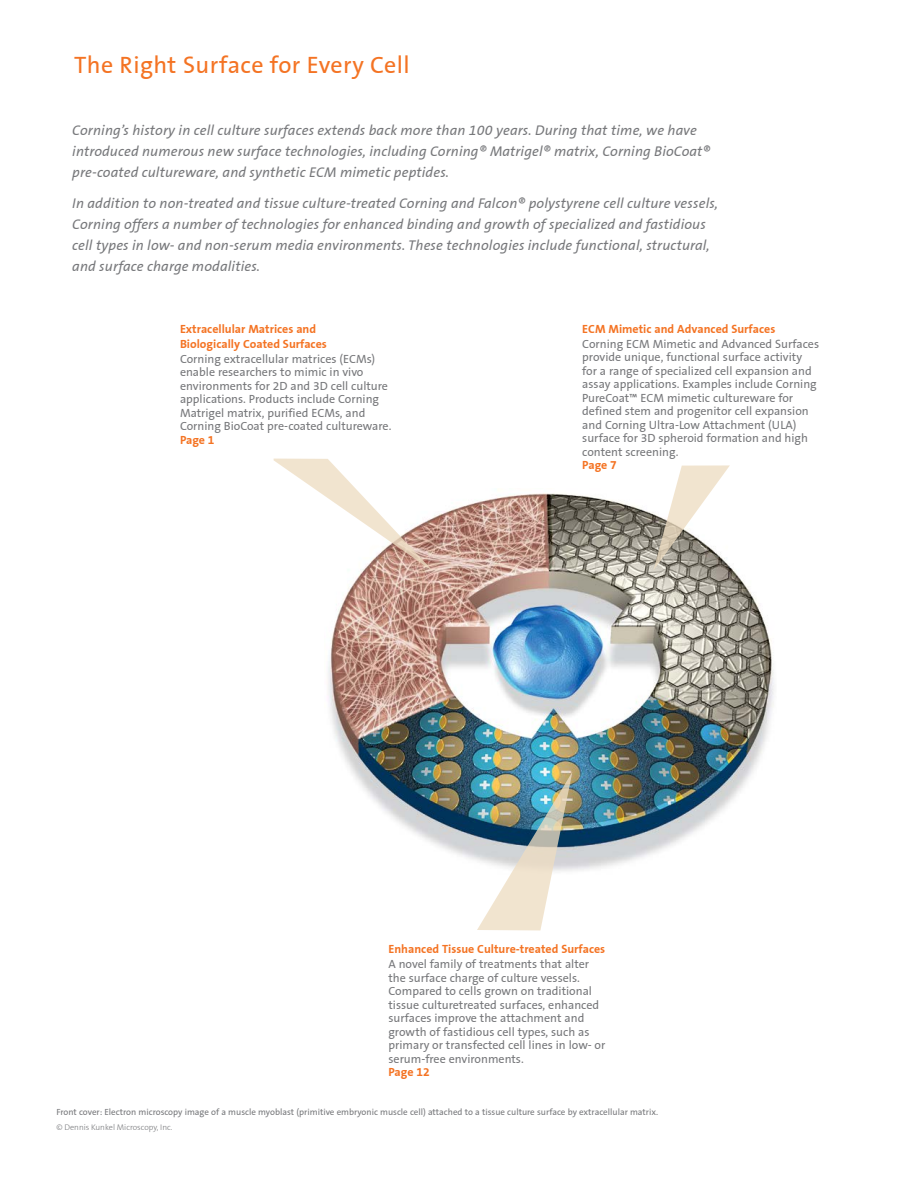
<style>
.page{position:relative;width:918px;height:1188px;background:#fff}
.page>*{position:absolute;margin:0;border:0;box-sizing:border-box;transform-origin:0 0}
.t1{font:24px "Corning Sans";letter-spacing:.02em;color:#f47323}
.t2{font:italic 14.25px/21px "Corning Sans";letter-spacing:.01em;color:#77787b}
.t3{font:12px/13.5px "Corning Sans";color:#77787b}
.t4{font:700 12px/15px "Corning Sans";color:#f47323}
.t5{font:9px "Corning Sans";color:#77787b}
.t6{font:300 8.25px "Corning Sans";color:#77787b}
</style>
<div class="page">
<img style="left:328px;top:493px;width:446px;height:378px">
<svg style="left:653px;top:465px;width:77px;height:105px"></svg>
<img style="left:477px;top:772px;width:95px;height:158px">
<svg style="left:274px;top:459px;width:160px;height:113px"></svg>
<h1 class="t1" style="left:74px;top:51px;width:337px">The Right Surface for Every Cell</h1>
<p class="t2" style="left:72px;top:119px;width:640px">Corning’s history in cell culture surfaces extends back more than 100 years. During that time, we have introduced numerous new surface technologies, including Corning® Matrigel® matrix, Corning BioCoat® pre-coated cultureware, and synthetic ECM mimetic peptides.</p>
<p class="t2" style="left:72px;top:193px;width:647px">In addition to non-treated and tissue culture-treated Corning and Falcon® polystyrene cell culture vessels, Corning offers a number of technologies for enhanced binding and growth of specialized and fastidious cell types in low- and non-serum media environments. These technologies include functional, structural, and surface charge modalities.</p>
<p class="t4" style="left:180px;top:321px;width:148px">Extracellular Matrices and<br>Biologically Coated Surfaces</p>
<p class="t3" style="left:180px;top:352px;width:213px">Corning extracellular matrices (ECMs) enable researchers to mimic in vivo environments for 2D and 3D cell culture applications. Products include Corning Matrigel matrix, purified ECMs, and Corning BioCoat pre-coated cultureware.</p>
<p class="t4" style="left:180px;top:432px;width:36px">Page 1</p>
<p class="t4" style="left:582px;top:321px;width:195px">ECM Mimetic and Advanced Surfaces</p>
<p class="t3" style="left:582px;top:337px;width:238px">Corning ECM Mimetic and Advanced Surfaces provide unique, functional surface activity for a range of specialized cell expansion and assay applications. Examples include Corning PureCoat™ ECM mimetic cultureware for defined stem and progenitor cell expansion and Corning Ultra-Low Attachment (ULA) surface for 3D spheroid formation and high content screening.</p>
<p class="t4" style="left:582px;top:458px;width:36px">Page 7</p>
<p class="t4" style="left:388px;top:942px;width:218px">Enhanced Tissue Culture-treated Surfaces</p>
<p class="t3" style="left:388px;top:958px;width:218px">A novel family of treatments that alter the surface charge of culture vessels.<br>Compared to cells grown on traditional tissue culturetreated surfaces, enhanced surfaces improve the attachment and growth of fastidious cell types, such as primary or transfected cell lines in low- or serum-free environments.</p>
<p class="t4" style="left:388px;top:1065px;width:43px">Page 12</p>
<p class="t5" style="left:56px;top:1107px;width:603px">Front cover: Electron microscopy image of a muscle myoblast (primitive embryonic muscle cell) attached to a tissue culture surface by extracellular matrix.</p>
<p class="t6" style="left:56px;top:1122px;width:118px">© Dennis Kunkel Microscopy, Inc.</p>
</div>
